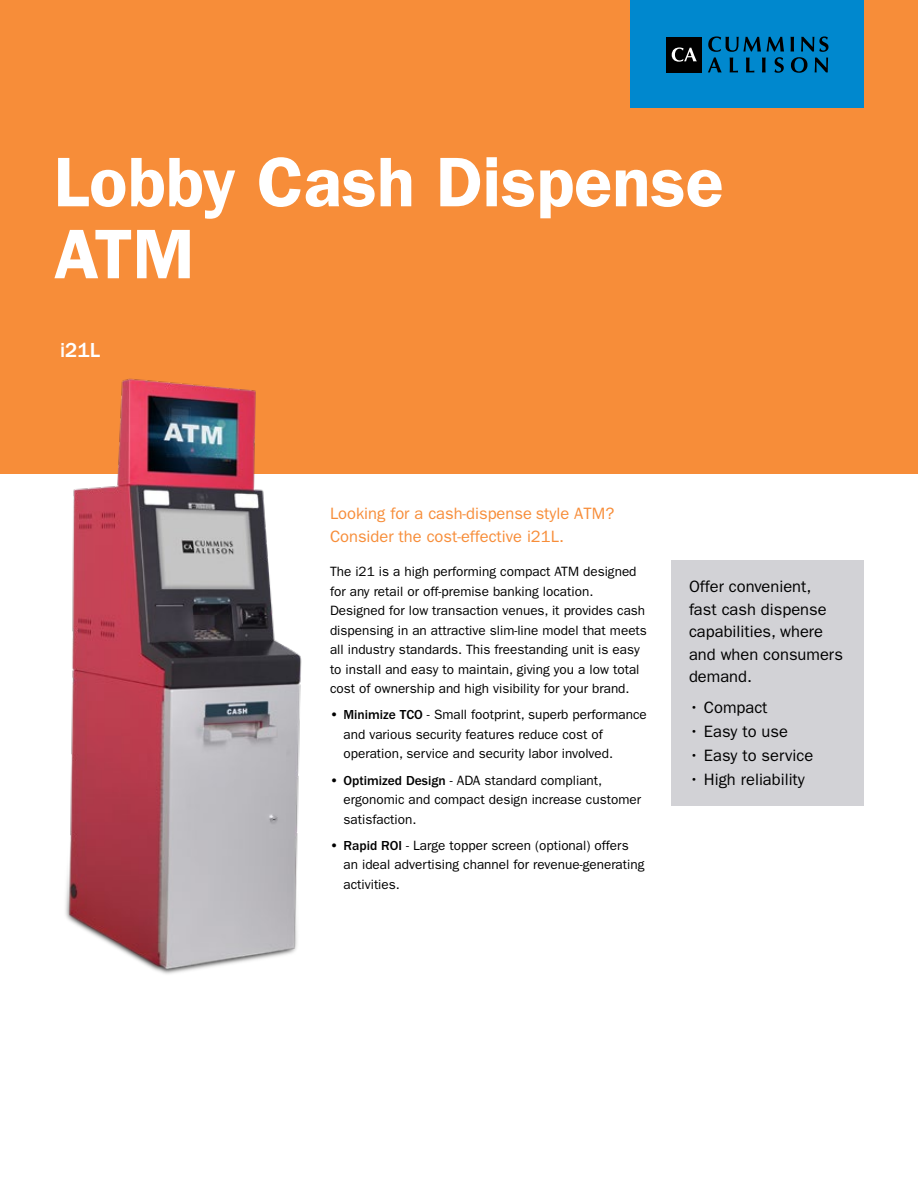
<style>
.page{position:relative;width:918px;height:1188px;background:#fff}
.page>*{position:absolute;margin:0;border:0;box-sizing:border-box;transform-origin:0 0}
.t1{font:600 70.5px/72px "ITC Franklin Gothic Std";color:#fff}
.t2{font:500 21px "ITC Franklin Gothic Std";color:#fff}
.t3{font:16.5px/22.5px "ITC Franklin Gothic Std";color:#000}
.t4{font:16.5px/22.5px "ITC Franklin Gothic Std";color:#f78d39}
.t5{font:13.5px/19.5px "ITC Franklin Gothic Std";color:#000}
.s1{font-weight:600}
.s2{font-weight:500}
</style>
<div class="page">
<div style="left:672px;top:561px;width:192px;height:245px;background:#d2d2d6"></div>
<div style="left:0;top:0;width:918px;height:473px;background:#f78d39"></div>
<div style="left:631px;top:0;width:233px;height:108px;background:#0088ce"></div>
<svg style="left:708px;top:36px;width:76px;height:37px"></svg>
<svg style="left:791px;top:36px;width:37px;height:37px"></svg>
<div style="left:666px;top:37px;width:36px;height:35px;background:#000"></div>
<svg style="left:672px;top:47px;width:25px;height:15px"></svg>
<img style="left:54px;top:378px;width:252px;height:596px">
<h1 class="t1" style="left:54px;top:146px;width:671px">Lobby Cash Dispense<br>ATM</h1>
<h2 class="t2" style="left:60px;top:338px;width:42px">i21L</h2>
<p class="t4" style="left:330px;top:503px;width:286px">Looking for a cash-dispense style ATM?<br>Consider the cost-effective i21L.</p>
<p class="t5" style="left:330px;top:562px;width:318px">The i21 is a high performing compact ATM designed for any retail or off-premise banking location.<br>Designed for low transaction venues, it provides cash dispensing in an attractive slim-line model that meets all industry standards. This freestanding unit is easy to install and easy to maintain, giving you a low total cost of ownership and high visibility for your brand.</p>
<p class="t5" style="left:344px;top:705px;width:305px;text-indent:-14px"><span class="s1">•</span> <span class="s2">Minimize TCO</span> - Small footprint, superb performance and various security features reduce cost of operation, service and security labor involved.</p>
<p class="t5" style="left:344px;top:770px;width:299px;text-indent:-14px"><span class="s1">•</span> <span class="s2">Optimized Design</span> - ADA standard compliant, ergonomic and compact design increase customer satisfaction.</p>
<p class="t5" style="left:344px;top:836px;width:303px;text-indent:-14px"><span class="s1">•</span> <span class="s2">Rapid ROI</span> - Large topper screen (optional) offers an ideal advertising channel for revenue-generating activities.</p>
<p class="t3" style="left:689px;top:576px;width:156px">Offer convenient, fast cash dispense capabilities, where and when consumers demand.</p>
<p class="t3" style="left:689px;top:696px;width:80px">• Compact</p>
<p class="t3" style="left:689px;top:720px;width:100px">• Easy to use</p>
<p class="t3" style="left:689px;top:744px;width:126px">• Easy to service</p>
<p class="t3" style="left:689px;top:768px;width:117px">• High reliability</p>
</div>
